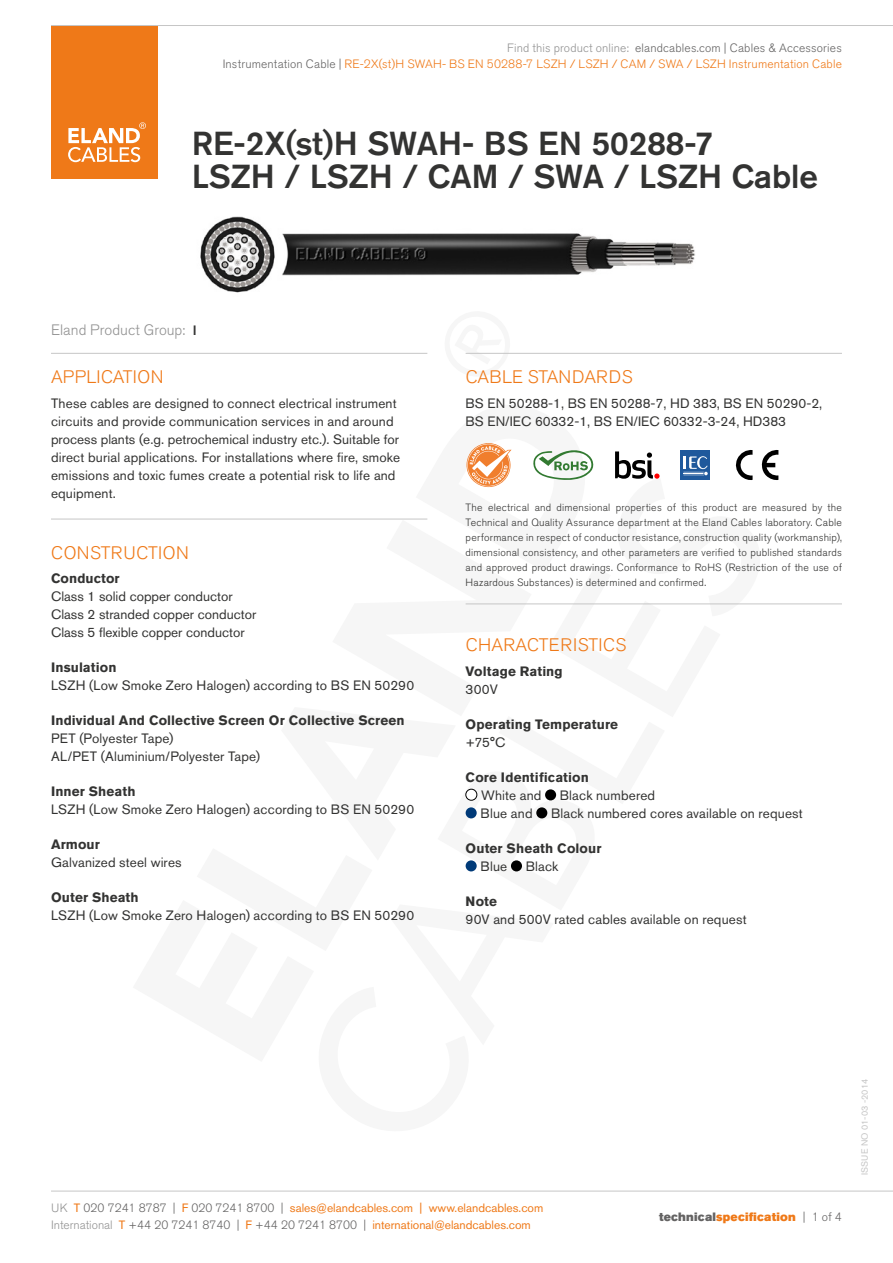
<style>
.page{position:relative;width:893px;height:1263px;background:#fff}
.page>*{position:absolute;margin:0;border:0;box-sizing:border-box;transform-origin:0 0}
.t1{font:500 33px/33px "Akzidenz Grotesk BE";color:#333332}
.t2{font:300 18px "Akzidenz Grotesk BE";letter-spacing:.01em;color:#ef7918}
.t3{font:300 18px "Akzidenz Grotesk BE";letter-spacing:.03em;color:#ef7918}
.t4{font:300 15px "Akzidenz Grotesk BE";color:#929292}
.t5{font:13.5px/18px "Akzidenz Grotesk BE";letter-spacing:.01em;color:#333332}
.t6{font:700 13.5px "Akzidenz Grotesk BE";letter-spacing:.01em;color:#333332}
.t7{font:500 13.5px "Akzidenz Grotesk BE";color:#333332}
.t8{font:300 12px/16.4px "Akzidenz Grotesk BE";letter-spacing:.015em;color:#ef7918;text-align:right}
.t9{font:12px/17.5px "Akzidenz Grotesk BE";color:#ef7918}
.t10{font:12px "Akzidenz Grotesk BE Super";letter-spacing:.015em;color:#ef7918}
.t11{font:300 10.5px/15px "Akzidenz Grotesk BE";letter-spacing:.02em;color:#333332;text-align:justify}
.t12{font:9px "Akzidenz Grotesk BE";letter-spacing:.01em;color:#c6c6c6}
.s1{color:#929292}
.s2{color:#646363}
.s3{font-weight:300;color:#929292}
.s4{font-weight:300;color:#646363}
.s5{font-family:"Akzidenz Grotesk BE";font-weight:300;color:#646363}
</style>
<div class="page">
<div style="left:51px;top:26px;width:106px;height:153px;background:#ef7918"></div>
<svg style="left:68px;top:122px;width:78px;height:40px"></svg>
<hr style="left:51px;top:25px;width:842px;height:1px;background:#c6c6c6">
<hr style="left:51px;top:1191px;width:842px;height:1px;background:#c6c6c6">
<hr style="left:51px;top:353px;width:376px;height:1px;background:#c6c6c6">
<hr style="left:466px;top:353px;width:376px;height:1px;background:#c6c6c6">
<hr style="left:51px;top:519px;width:376px;height:1px;background:#c6c6c6">
<hr style="left:466px;top:603px;width:376px;height:1px;background:#c6c6c6">
<svg style="left:533px;top:450px;width:61px;height:30px"></svg>
<svg style="left:615px;top:451px;width:45px;height:28px"></svg>
<div style="left:680px;top:450px;width:30px;height:30px;background:#1f599c"></div>
<svg style="left:683px;top:456px;width:25px;height:20px"></svg>
<img style="left:200px;top:216px;width:495px;height:77px">
<div style="left:466px;top:789px;width:11px;height:11px;border:1px solid #000;border-radius:50%"></div>
<div style="left:545px;top:789px;width:11px;height:11px;background:#000;border-radius:50%"></div>
<div style="left:466px;top:807px;width:11px;height:11px;background:#003a78;border-radius:50%"></div>
<div style="left:536px;top:807px;width:11px;height:11px;background:#000;border-radius:50%"></div>
<div style="left:466px;top:860px;width:11px;height:11px;background:#003a78;border-radius:50%"></div>
<div style="left:511px;top:860px;width:11px;height:11px;background:#000;border-radius:50%"></div>
<svg style="left:466px;top:443px;width:46px;height:44px"></svg>
<svg style="left:761px;top:450px;width:17px;height:30px"></svg>
<svg style="left:735px;top:450px;width:18px;height:30px"></svg>
<p class="t8" style="left:223px;top:40px;width:621px"><span class="s1">Find this product online:</span> <span class="s2">elandcables.com | Cables &amp; Accessories<br>Instrumentation Cable |</span> RE-2X(st)H SWAH- BS EN 50288-7 LSZH / LSZH / CAM / SWA / LSZH Instrumentation Cable</p>
<h1 class="t1" style="left:192px;top:127px;width:628px">RE-2X(st)H SWAH- BS EN 50288-7<br>LSZH / LSZH / CAM / SWA / LSZH Cable</h1>
<p class="t4" style="left:51px;top:322px;width:136px">Eland Product Group:</p>
<p class="t7" style="left:193px;top:322px;width:5px">I</p>
<h2 class="t2" style="left:51px;top:367px;width:114px">APPLICATION</h2>
<p class="t5" style="left:51px;top:394px;width:351px">These cables are designed to connect electrical instrument circuits and provide communication services in and around process plants (e.g. petrochemical industry etc.). Suitable for direct burial applications. For installations where fire, smoke emissions and toxic fumes create a potential risk to life and equipment.</p>
<h2 class="t3" style="left:51px;top:543px;width:139px">CONSTRUCTION</h2>
<p class="t6" style="left:51px;top:571px;width:70px">Conductor</p>
<p class="t5" style="left:51px;top:587px;width:207px">Class 1 solid copper conductor<br>Class 2 stranded copper conductor<br>Class 5 flexible copper conductor</p>
<p class="t6" style="left:51px;top:660px;width:67px">Insulation</p>
<p class="t5" style="left:51px;top:676px;width:365px">LSZH (Low Smoke Zero Halogen) according to BS EN 50290</p>
<p class="t6" style="left:51px;top:713px;width:355px">Individual And Collective Screen Or Collective Screen</p>
<p class="t5" style="left:51px;top:729px;width:211px">PET (Polyester Tape)<br>AL/PET (Aluminium/Polyester Tape)</p>
<p class="t6" style="left:51px;top:784px;width:86px">Inner Sheath</p>
<p class="t5" style="left:51px;top:800px;width:365px">LSZH (Low Smoke Zero Halogen) according to BS EN 50290</p>
<p class="t6" style="left:51px;top:837px;width:50px">Armour</p>
<p class="t5" style="left:51px;top:853px;width:132px">Galvanized steel wires</p>
<p class="t6" style="left:51px;top:890px;width:89px">Outer Sheath</p>
<p class="t5" style="left:51px;top:906px;width:365px">LSZH (Low Smoke Zero Halogen) according to BS EN 50290</p>
<h2 class="t2" style="left:466px;top:367px;width:168px">CABLE STANDARDS</h2>
<p class="t5" style="left:466px;top:394px;width:358px">BS EN 50288-1, BS EN 50288-7, HD 383, BS EN 50290-2,<br>BS EN/IEC 60332-1, BS EN/IEC 60332-3-24, HD383</p>
<p class="t11" style="left:466px;top:500px;width:378px">The electrical and dimensional properties of this product are measured by the Technical and Quality Assurance department at the Eland Cables laboratory. Cable performance in respect of conductor resistance, construction quality (workmanship), dimensional consistency, and other parameters are verified to published standards and approved product drawings. Conformance to RoHS (Restriction of the use of Hazardous Substances) is determined and confirmed.</p>
<h2 class="t2" style="left:466px;top:635px;width:162px">CHARACTERISTICS</h2>
<p class="t6" style="left:466px;top:663px;width:99px">Voltage Rating</p>
<p class="t5" style="left:466px;top:680px;width:34px">300V</p>
<p class="t6" style="left:466px;top:716px;width:154px">Operating Temperature</p>
<p class="t5" style="left:466px;top:733px;width:41px">+75°C</p>
<p class="t6" style="left:466px;top:769px;width:125px">Core Identification</p>
<p class="t5" style="left:481px;top:786px;width:62px">White and</p>
<p class="t5" style="left:560px;top:786px;width:97px">Black numbered</p>
<p class="t5" style="left:481px;top:804px;width:54px">Blue and</p>
<p class="t5" style="left:551px;top:804px;width:253px">Black numbered cores available on request</p>
<p class="t6" style="left:466px;top:840px;width:137px">Outer Sheath Colour</p>
<p class="t5" style="left:481px;top:857px;width:28px">Blue</p>
<p class="t5" style="left:526px;top:857px;width:34px">Black</p>
<p class="t6" style="left:466px;top:893px;width:33px">Note</p>
<p class="t5" style="left:466px;top:910px;width:283px">90V and 500V rated cables available on request</p>
<p class="t9" style="left:51px;top:1199px;width:494px"><span class="s3">UK</span> T <span class="s4">020 7241 8787 |</span> F <span class="s4">020 7241 8700 |</span> sales@elandcables.com | www.elandcables.com<br><span class="s3">International</span> T <span class="s4">+44 20 7241 8740 |</span> F <span class="s4">+44 20 7241 8700 |</span> international@elandcables.com</p>
<p class="t10" style="left:659px;top:1209px;width:184px"><span class="s2">technical</span>specification <span class="s5">| 1 of 4</span></p>
<p class="t12" style="left:859px;top:1175px;width:98px;rotate:-90deg">ISSUE NO 01-03 -2014</p>
</div>
